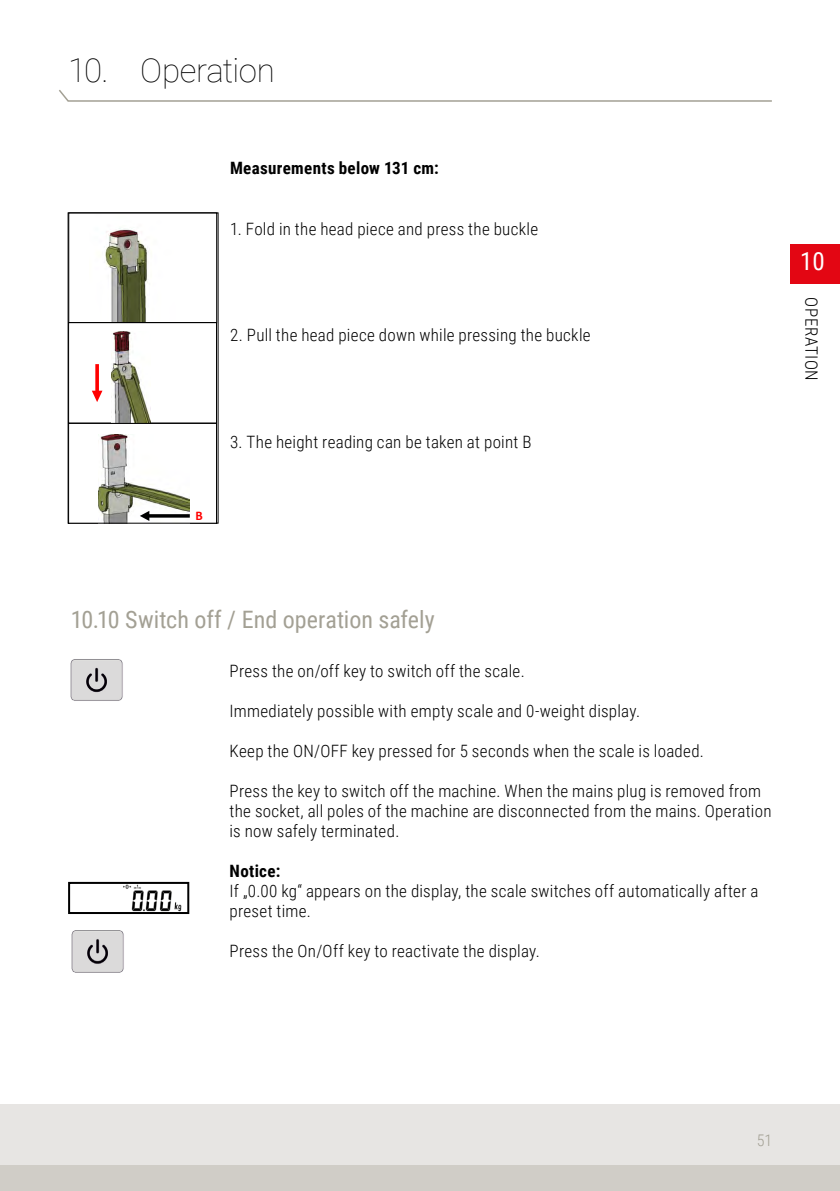
<style>
.page{position:relative;width:840px;height:1191px;background:#fff}
.page>*{position:absolute;margin:0;border:0;box-sizing:border-box;transform-origin:0 0}
.t1{font:100 33px "Roboto";letter-spacing:-.015em;color:#000}
.t2{font:25px "Roboto Condensed";color:#fff}
.t3{font:24px "Roboto Condensed";color:#a3a094}
.t4{font:300 17px/20px "Roboto Condensed";letter-spacing:.015em;color:#000}
.t5{font:700 17px "Roboto Condensed";letter-spacing:.02em;color:#000}
.t6{font:300 17px "Roboto Condensed";letter-spacing:.035em;color:#000}
.t7{font:300 16px "Roboto Condensed";color:#a3a094}
.t8{font:700 13.2px "Calibri";color:#f00}
</style>
<div class="page">
<div style="left:0;top:1104px;width:839px;height:73px;background:#e7e5e3"></div>
<div style="left:0;top:1164px;width:839px;height:27px;background:#d0cdc7"></div>
<img style="left:105px;top:228px;width:43px;height:94px">
<div style="left:68px;top:322px;width:149px;height:101px;border:1px solid #000"></div>
<img style="left:111px;top:331px;width:40px;height:91px">
<svg style="left:92px;top:364px;width:10px;height:38px"></svg>
<div style="left:68px;top:423px;width:149px;height:100px;border:1px solid #000"></div>
<img style="left:98px;top:435px;width:91px;height:86px">
<svg style="left:140px;top:511px;width:50px;height:10px"></svg>
<div style="left:68px;top:212px;width:150px;height:311px;border:1px solid #000"></div>
<img style="left:70px;top:659px;width:53px;height:42px">
<img style="left:123px;top:885px;width:59px;height:26px">
<div style="left:68px;top:882px;width:121px;height:32px;border:2px solid #000"></div>
<img style="left:71px;top:930px;width:53px;height:43px">
<svg style="left:59px;top:90px;width:713px;height:12px"></svg>
<div style="left:789px;top:244px;width:50px;height:39px;background:#e30613"></div>
<h1 class="t1" style="left:68px;top:47px;width:208px">10. Operation</h1>
<p class="t5" style="left:230px;top:156px;width:210px">Measurements below 131 cm:</p>
<p class="t4" style="left:230px;top:218px;width:309px">1. Fold in the head piece and press the buckle</p>
<p class="t4" style="left:230px;top:325px;width:362px">2. Pull the head piece down while pressing the buckle</p>
<p class="t8" style="left:195px;top:506px;width:9px">B</p>
<p class="t4" style="left:230px;top:431px;width:303px">3. The height reading can be taken at point B</p>
<h2 class="t2" style="left:799px;top:244px;width:26px">10</h2>
<p class="t6" style="left:823px;top:297px;width:85px;rotate:90deg">OPERATION</p>
<h3 class="t3" style="left:71px;top:603px;width:365px">10.10 Switch off / End operation safely</h3>
<p class="t4" style="left:229px;top:660px;width:296px">Press the on/off key to switch off the scale.</p>
<p class="t4" style="left:229px;top:700px;width:412px">Immediately possible with empty scale and 0-weight display.</p>
<p class="t4" style="left:229px;top:740px;width:475px">Keep the ON/OFF key pressed for 5 seconds when the scale is loaded.</p>
<p class="t4" style="left:229px;top:780px;width:543px">Press the key to switch off the machine. When the mains plug is removed from the socket, all poles of the machine are disconnected from the mains. Operation is now safely terminated.</p>
<p class="t5" style="left:229px;top:858px;width:52px">Notice:</p>
<p class="t4" style="left:229px;top:880px;width:530px">If „0.00 kg“ appears on the display, the scale switches off automatically after a preset time.</p>
<p class="t4" style="left:229px;top:940px;width:312px">Press the On/Off key to reactivate the display.</p>
<p class="t7" style="left:756px;top:1129px;width:17px">51</p>
</div>
